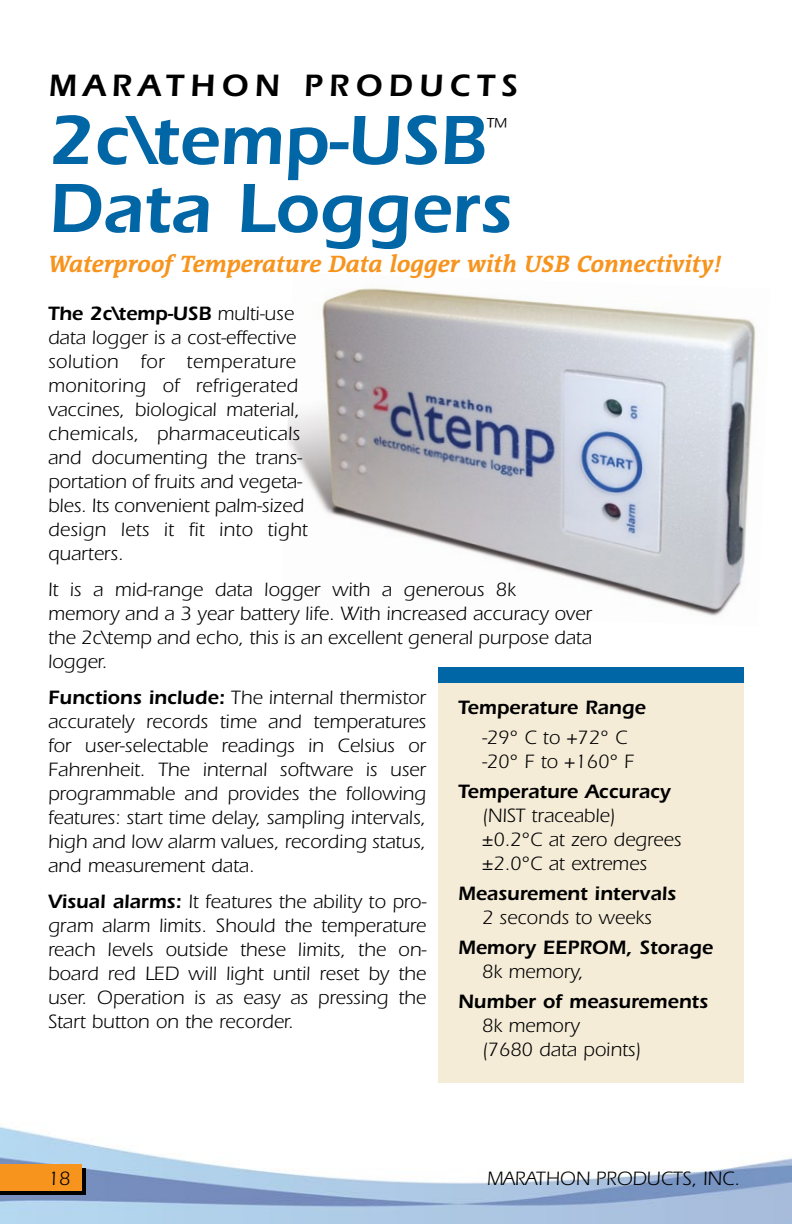
<style>
.page{position:relative;width:792px;height:1224px;background:#fff}
.page>*{position:absolute;margin:0;border:0;box-sizing:border-box;transform-origin:0 0}
.t1{font:600 72px "Itc Eras";color:#0066a6}
.t2{font:600 32px "Itc Eras";letter-spacing:.2em;color:#000}
.t3{font:italic 700 24px "Sun Serif";color:#f7941e}
.t4{font:24px "Itc Eras";color:#000}
.t5{font:20px/24px "Itc Eras";color:#000}
.t6{font:600 20px "Itc Eras";color:#000}
.s1{font-weight:600}
</style>
<div class="page">
<img style="left:0;top:1122px;width:792px;height:102px">
<div style="left:0;top:1169px;width:86px;height:26px;background:#000"></div>
<div style="left:0;top:1164px;width:82px;height:27px;background:#f7941e"></div>
<img style="left:287px;top:288px;width:469px;height:328px">
<div style="left:438px;top:676px;width:306px;height:407px;background:#f5ecd8"></div>
<div style="left:438px;top:667px;width:306px;height:16px;background:#0066a6"></div>
<h2 class="t2" style="left:48px;top:67px;width:471px">MARATHON PRODUCTS</h2>
<h1 class="t1" style="left:48px;top:99px;width:439px">2c\temp-USB</h1>
<p class="t4" style="left:486px;top:113px;width:21px">™</p>
<h1 class="t1" style="left:48px;top:167px;width:465px">Data Loggers</h1>
<p class="t3" style="left:48px;top:251px;width:674px">Waterproof Temperature Data logger with USB Connectivity!</p>
<p class="t5" style="left:48px;top:302px;width:261px"><span class="s1">The 2c\temp-USB</span> multi-use data logger is a cost-effective solution for temperature monitoring of refrigerated vaccines, biological material, chemicals, pharmaceuticals and documenting the trans&shy;portation of fruits and vegeta&shy;bles. Its convenient palm-sized design lets it fit into tight quarters.</p>
<p class="t5" style="left:48px;top:578px;width:546px">It is a mid-range data logger with a generous 8k memory and a 3 year battery life. With increased accuracy over the 2c\temp and echo, this is an excellent general purpose data logger.</p>
<p class="t5" style="left:48px;top:686px;width:380px;text-align:justify"><span class="s1">Functions include:</span> The internal thermistor accurately records time and temperatures for user-selectable readings in Celsius or Fahrenheit. The internal software is user programmable and provides the following features: start time delay, sampling intervals, high and low alarm values, recording status, and measurement data.</p>
<p class="t5" style="left:48px;top:890px;width:380px;text-align:justify"><span class="s1">Visual alarms:</span> It features the ability to pro&shy;gram alarm limits. Should the temperature reach levels outside these limits, the on&shy;board red LED will light until reset by the user. Operation is as easy as pressing the Start button on the recorder.</p>
<p class="t6" style="left:458px;top:696px;width:189px">Temperature Range</p>
<p class="t5" style="left:482px;top:726px;width:154px">-29° C to +72° C -20° F to +160° F</p>
<p class="t6" style="left:458px;top:780px;width:214px">Temperature Accuracy</p>
<p class="t5" style="left:482px;top:804px;width:201px">(NIST traceable)<br>±0.2°C at zero degrees ±2.0°C at extremes</p>
<p class="t6" style="left:458px;top:882px;width:220px">Measurement intervals</p>
<p class="t5" style="left:482px;top:906px;width:171px">2 seconds to weeks</p>
<p class="t6" style="left:458px;top:936px;width:256px">Memory EEPROM, Storage</p>
<p class="t5" style="left:482px;top:960px;width:103px">8k memory,</p>
<p class="t6" style="left:458px;top:990px;width:251px">Number of measurements</p>
<p class="t5" style="left:482px;top:1014px;width:160px">8k memory<br>(7680 data points)</p>
<p class="t5" style="left:48px;top:1167px;width:24px">18</p>
<p class="t5" style="left:487px;top:1167px;width:255px">MARATHON PRODUCTS, INC.</p>
</div>
